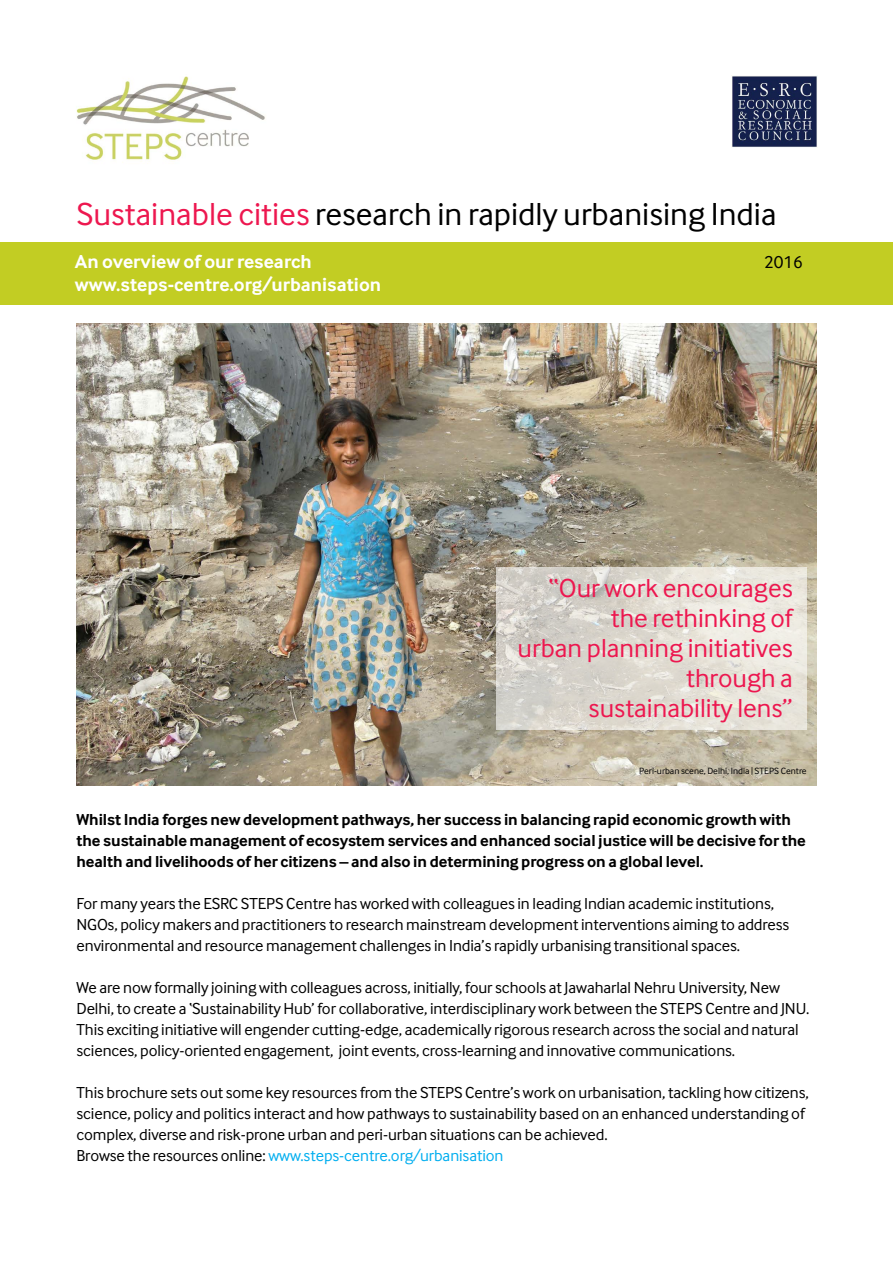
<style>
.page{position:relative;width:893px;height:1263px;background:#fff}
.page>*{position:absolute;margin:0;border:0;box-sizing:border-box;transform-origin:0 0}
.t1{font:33px "Inter Face";color:#000}
.t2{font:27px/30px "Inter Face";color:#ed174f;text-align:right}
.t3{font:700 19.5px/22.5px "Inter Face";color:#fff}
.t4{font:18px "Inter Face";color:#000}
.t5{font:16.5px/21px "Inter Face";letter-spacing:-.005em;color:#000}
.t6{font:700 16.5px/21px "Inter Face";letter-spacing:-.005em;color:#000}
.t7{font:9.45px "Inter Face";color:#000}
.s1{color:#ed174f}
.s2{color:#00aeef}
</style>
<div class="page">
<div style="left:0;top:242px;width:893px;height:63px;background:#c2cd23"></div>
<img style="left:731px;top:75px;width:86px;height:72px">
<img style="left:77px;top:323px;width:739px;height:462px">
<svg style="left:496px;top:568px;width:311px;height:162px;background:#dfdcd3"></svg>
<img style="left:76px;top:76px;width:189px;height:84px">
<h1 class="t1" style="left:77px;top:195px;width:701px"><span class="s1">Sustainable cities</span> research in rapidly urbanising India</h1>
<p class="t3" style="left:75px;top:251px;width:308px">An overview of our research www.steps-centre.org/urbanisation</p>
<p class="t4" style="left:764px;top:251px;width:40px">2016</p>
<h2 class="t2" style="left:518px;top:573px;width:277px">“Our work encourages the rethinking of<br>urban planning initiatives through a<br>sustainability lens”</h2>
<p class="t7" style="left:639px;top:766px;width:169px">Peri-urban scene, Delhi, India | STEPS Centre</p>
<p class="t6" style="left:77px;top:809px;width:731px">Whilst India forges new development pathways, her success in balancing rapid economic growth with the sustainable management of ecosystem services and enhanced social justice will be decisive for the health and livelihoods of her citizens – and also in determining progress on a global level.</p>
<p class="t5" style="left:77px;top:893px;width:714px">For many years the ESRC STEPS Centre has worked with colleagues in leading Indian academic institutions,<br>NGOs, policy makers and practitioners to research mainstream development interventions aiming to address environmental and resource management challenges in India’s rapidly urbanising transitional spaces.</p>
<p class="t5" style="left:77px;top:977px;width:734px">We are now formally joining with colleagues across, initially, four schools at Jawaharlal Nehru University, New Delhi, to create a ‘Sustainability Hub’ for collaborative, interdisciplinary work between the STEPS Centre and JNU.<br>This exciting initiative will engender cutting-edge, academically rigorous research across the social and natural sciences, policy-oriented engagement, joint events, cross-learning and innovative communications.</p>
<p class="t5" style="left:77px;top:1082px;width:734px">This brochure sets out some key resources from the STEPS Centre’s work on urbanisation, tackling how citizens, science, policy and politics interact and how pathways to sustainability based on an enhanced understanding of complex, diverse and risk-prone urban and peri-urban situations can be achieved.<br>Browse the resources online: <span class="s2">www.steps-centre.org/urbanisation</span></p>
</div>
